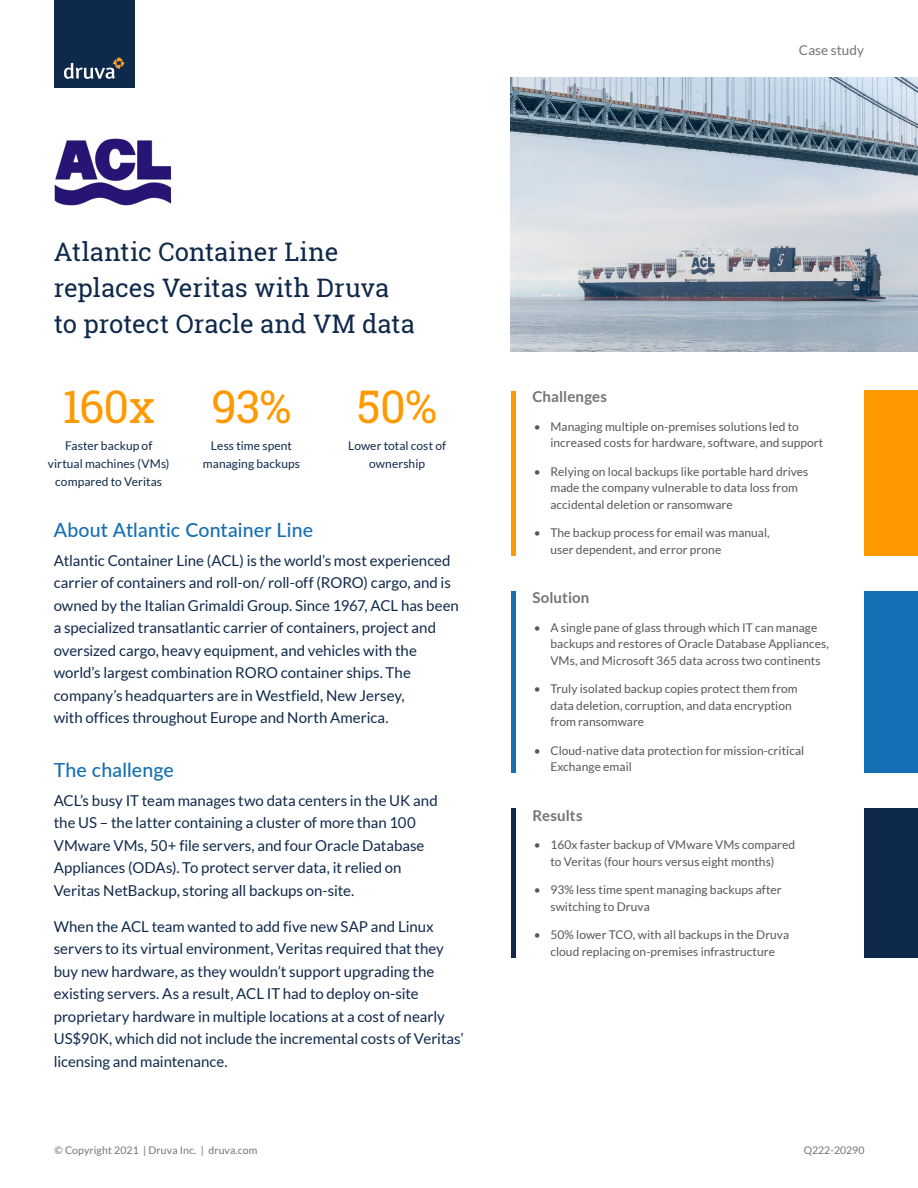
<style>
.page{position:relative;width:918px;height:1188px;background:#fff}
.page>*{position:absolute;margin:0;border:0;box-sizing:border-box;transform-origin:0 0}
.Body_copy{font:45px "Roboto Slab";letter-spacing:-.015em;color:#f90}
.t1{font:25.5px/36px "Roboto Slab";color:#0f294b}
.Sub-headline{font:500 19.5px "Lato";letter-spacing:.01em;color:#156fb4}
.Body_copy-2{font:15px/22.5px "Lato";color:#0f294b}
.Company_profile_titl{font:700 15px "Lato";letter-spacing:.01em;color:#747474}
.t2{font:13.5px "Lato";letter-spacing:.005em;color:#747474}
.t3{font:12px/16.5px "Lato";letter-spacing:.005em;color:#575757}
.Body_copy-3{font:12px/18px "Lato";letter-spacing:.005em;color:#0f294b;text-align:center}
.Document_ID_number{font:10.5px "Lato";letter-spacing:.01em;color:#747474}
</style>
<div class="page">
<div style="left:54px;top:0;width:81px;height:88px;background:#0f294b"></div>
<svg style="left:64px;top:57px;width:61px;height:22px"></svg>
<img style="left:511px;top:78px;width:407px;height:274px">
<hr style="left:511px;top:391px;width:4px;height:165px;background:#f90">
<hr style="left:511px;top:591px;width:4px;height:181px;background:#156fb4">
<hr style="left:511px;top:809px;width:4px;height:149px;background:#0f294b">
<div style="left:864px;top:391px;width:54px;height:165px;background:#f90"></div>
<div style="left:864px;top:591px;width:54px;height:181px;background:#156fb4"></div>
<div style="left:864px;top:809px;width:54px;height:149px;background:#0f294b"></div>
<img style="left:54px;top:138px;width:118px;height:68px">
<p class="t2" style="left:799px;top:42px;width:66px">Case study</p>
<h1 class="t1" style="left:54px;top:233px;width:363px">Atlantic Container Line replaces Veritas with Druva to protect Oracle and VM data</h1>
<p class="Body_copy" style="left:63px;top:376px;width:94px">160x</p>
<p class="Body_copy-3" style="left:48px;top:436px;width:123px">Faster backup of virtual machines (VMs) compared to Veritas</p>
<p class="Body_copy" style="left:212px;top:376px;width:82px">93%</p>
<p class="Body_copy-3" style="left:203px;top:436px;width:99px">Less time spent managing backups</p>
<p class="Body_copy" style="left:357px;top:376px;width:82px">50%</p>
<p class="Body_copy-3" style="left:348px;top:436px;width:100px">Lower total cost of ownership</p>
<p class="Sub-headline" style="left:54px;top:516px;width:261px">About Atlantic Container Line</p>
<p class="Body_copy-2" style="left:54px;top:549px;width:407px">Atlantic Container Line (ACL) is the world’s most experienced carrier of containers and roll-on/ roll-off (RORO) cargo, and is owned by the Italian Grimaldi Group. Since 1967, ACL has been a specialized transatlantic carrier of containers, project and oversized cargo, heavy equipment, and vehicles with the world’s largest combination RORO container ships. The company’s headquarters are in Westfield, New Jersey,<br>with offices throughout Europe and North America.</p>
<p class="Sub-headline" style="left:54px;top:756px;width:122px">The challenge</p>
<p class="Body_copy-2" style="left:54px;top:789px;width:385px">ACL’s busy IT team manages two data centers in the UK and the US – the latter containing a cluster of more than 100<br>VMware VMs, 50+ file servers, and four Oracle Database Appliances (ODAs). To protect server data, it relied on Veritas NetBackup, storing all backups on-site.</p>
<p class="Body_copy-2" style="left:54px;top:915px;width:411px">When the ACL team wanted to add five new SAP and Linux servers to its virtual environment, Veritas required that they buy new hardware, as they wouldn’t support upgrading the existing servers. As a result, ACL IT had to deploy on-site proprietary hardware in multiple locations at a cost of nearly US$90K, which did not include the incremental costs of Veritas’ licensing and maintenance.</p>
<p class="Document_ID_number" style="left:54px;top:1145px;width:205px">© Copyright 2021 | Druva Inc. | druva.com</p>
<p class="Company_profile_titl" style="left:532px;top:388px;width:76px">Challenges</p>
<p class="t3" style="left:550px;top:418px;width:274px;text-indent:-16px">• Managing multiple on-premises solutions led to increased costs for hardware, software, and support</p>
<p class="t3" style="left:550px;top:463px;width:259px;text-indent:-16px">• Relying on local backups like portable hard drives made the company vulnerable to data loss from accidental deletion or ransomware</p>
<p class="t3" style="left:550px;top:524px;width:221px;text-indent:-16px">• The backup process for email was manual, user dependent, and error prone</p>
<p class="Company_profile_titl" style="left:532px;top:589px;width:59px">Solution</p>
<p class="t3" style="left:550px;top:619px;width:280px;text-indent:-16px">• A single pane of glass through which IT can manage backups and restores of Oracle Database Appliances,<br>VMs, and Microsoft 365 data across two continents</p>
<p class="t3" style="left:550px;top:680px;width:249px;text-indent:-16px">• Truly isolated backup copies protect them from data deletion, corruption, and data encryption from ransomware</p>
<p class="t3" style="left:550px;top:742px;width:255px;text-indent:-16px">• Cloud-native data protection for mission-critical<br>Exchange email</p>
<p class="Company_profile_titl" style="left:532px;top:807px;width:52px">Results</p>
<p class="t3" style="left:534px;top:836px;width:263px;text-align:center">• 160x faster backup of VMware VMs compared to Veritas (four hours versus eight months)</p>
<p class="t3" style="left:550px;top:881px;width:233px;text-indent:-16px">• 93% less time spent managing backups after switching to Druva</p>
<p class="t3" style="left:534px;top:926px;width:257px;text-align:center">• 50% lower TCO, with all backups in the Druva cloud replacing on-premises infrastructure</p>
<p class="Document_ID_number" style="left:804px;top:1145px;width:62px">Q222-20290</p>
</div>
